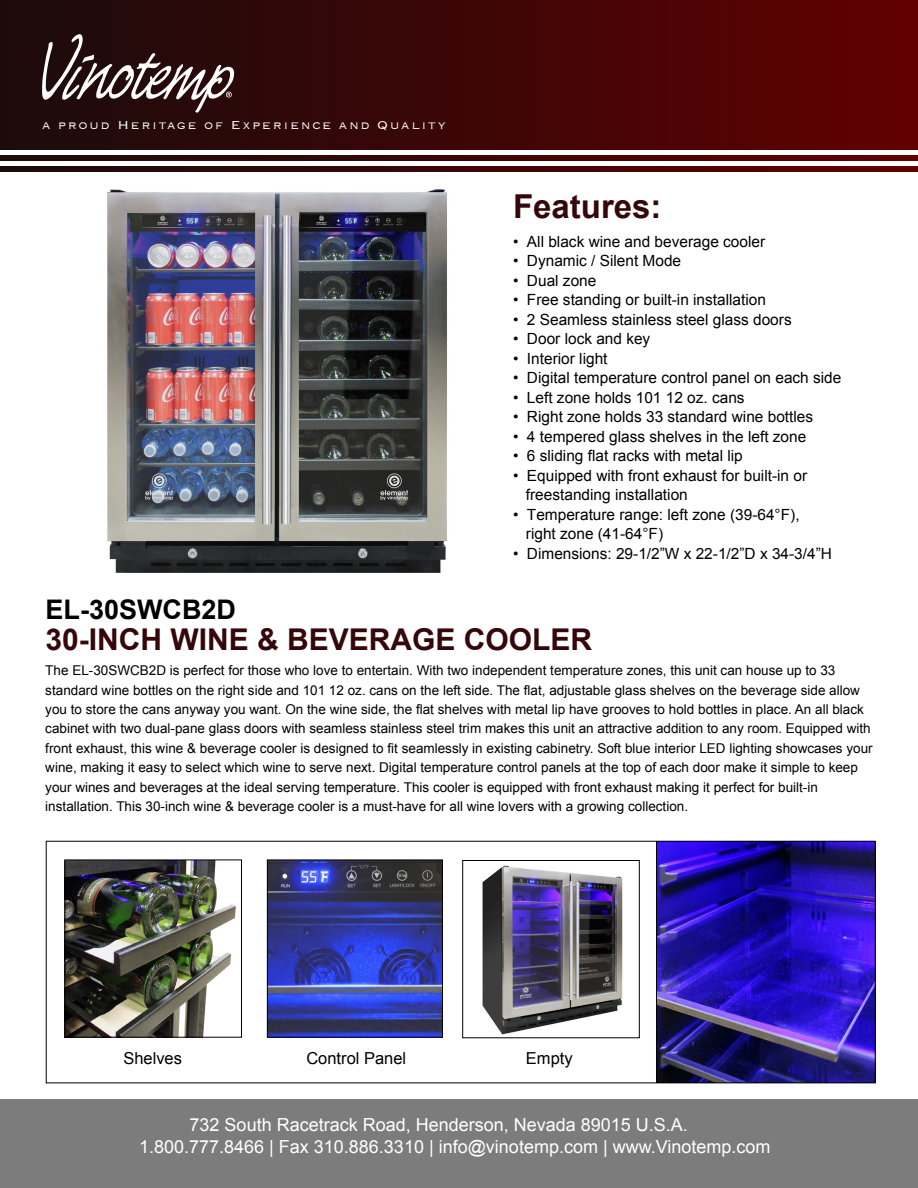
<style>
.page{position:relative;width:918px;height:1188px;background:#fff}
.page>*{position:absolute;margin:0;border:0;box-sizing:border-box;transform-origin:0 0}
.t1{font:700 33px "Arial";color:#35070a}
.t2{font:700 30px "Arial";color:#35070a}
.t3{font:700 27px "Arial";color:#000}
.t4{font:18px "Arial";color:#fff}
.t5{font:16.5px "Arial";color:#000}
.t6{font:15.45px/19.5px "Arial";color:#000}
.t7{font:300 14.85px "Copperplate";letter-spacing:.105em;color:#fff}
.t8{font:13.5px/19.5px "Arial";color:#000}
</style>
<div class="page">
<img style="left:657px;top:843px;width:217px;height:238px">
<div style="left:0;top:0;width:918px;height:150px;background:linear-gradient(to right,#1b0b0b,#610001)"></div>
<svg style="left:0;top:155px;width:918px;height:6px;background:#3d0506"></svg>
<svg style="left:0;top:166px;width:918px;height:6px;background:#3d0506"></svg>
<svg style="left:42px;top:33px;width:193px;height:80px;background:#4f3939"></svg>
<div style="left:0;top:1100px;width:918px;height:88px;background:#7c7c7c"></div>
<img style="left:269px;top:862px;width:172px;height:174px">
<div style="left:267px;top:860px;width:176px;height:178px;border:1px solid #000"></div>
<img style="left:66px;top:862px;width:170px;height:174px">
<div style="left:64px;top:860px;width:178px;height:178px;border:1px solid #000"></div>
<div style="left:462px;top:860px;width:178px;height:178px;border:1px solid #000"></div>
<hr style="left:656px;top:841px;width:1px;height:241px;background:#000">
<img style="left:107px;top:189px;width:340px;height:384px">
<img style="left:482px;top:866px;width:141px;height:168px">
<p class="t7" style="left:42px;top:115px;width:405px">a proud Heritage of Experience and Quality</p>
<h1 class="t1" style="left:513px;top:185px;width:150px">Features:</h1>
<p class="t6" style="left:513px;top:232px;width:254px">• All black wine and beverage cooler</p>
<p class="t6" style="left:513px;top:251px;width:170px">• Dynamic / Silent Mode</p>
<p class="t6" style="left:513px;top:271px;width:85px">• Dual zone</p>
<p class="t6" style="left:513px;top:290px;width:255px">• Free standing or built-in installation</p>
<p class="t6" style="left:513px;top:310px;width:280px">• 2 Seamless stainless steel glass doors</p>
<p class="t6" style="left:513px;top:329px;width:139px">• Door lock and key</p>
<p class="t6" style="left:513px;top:349px;width:96px">• Interior light</p>
<p class="t6" style="left:513px;top:368px;width:330px">• Digital temperature control panel on each side</p>
<p class="t6" style="left:513px;top:388px;width:233px">• Left zone holds 101 12 oz. cans</p>
<p class="t6" style="left:513px;top:407px;width:302px">• Right zone holds 33 standard wine bottles</p>
<p class="t6" style="left:513px;top:427px;width:295px">• 4 tempered glass shelves in the left zone</p>
<p class="t6" style="left:513px;top:446px;width:231px">• 6 sliding flat racks with metal lip</p>
<p class="t6" style="left:526px;top:466px;width:283px;text-indent:-13px">• Equipped with front exhaust for built-in or freestanding installation</p>
<p class="t6" style="left:526px;top:505px;width:275px;text-indent:-13px">• Temperature range: left zone (39-64°F), right zone (41-64°F)</p>
<p class="t6" style="left:513px;top:544px;width:320px">• Dimensions: 29-1/2”W x 22-1/2”D x 34-3/4”H</p>
<h3 class="t3" style="left:46px;top:592px;width:192px">EL-30SWCB2D</h3>
<h2 class="t2" style="left:46px;top:620px;width:548px">30-INCH WINE &amp; BEVERAGE COOLER</h2>
<p class="t8" style="left:45px;top:661px;width:829px">The EL-30SWCB2D is perfect for those who love to entertain. With two independent temperature zones, this unit can house up to 33 standard wine bottles on the right side and 101 12 oz. cans on the left side. The flat, adjustable glass shelves on the beverage side allow you to store the cans anyway you want. On the wine side, the flat shelves with metal lip have grooves to hold bottles in place. An all black cabinet with two dual-pane glass doors with seamless stainless steel trim makes this unit an attractive addition to any room. Equipped with front exhaust, this wine &amp; beverage cooler is designed to fit seamlessly in existing cabinetry. Soft blue interior LED lighting showcases your wine, making it easy to select which wine to serve next. Digital temperature control panels at the top of each door make it simple to keep your wines and beverages at the ideal serving temperature. This cooler is equipped with front exhaust making it perfect for built-in installation. This 30-inch wine &amp; beverage cooler is a must-have for all wine lovers with a growing collection.</p>
<p class="t5" style="left:123px;top:1048px;width:60px">Shelves</p>
<p class="t5" style="left:306px;top:1048px;width:101px">Control Panel</p>
<p class="t5" style="left:526px;top:1048px;width:48px">Empty</p>
<h3 class="t4" style="left:190px;top:1113px;width:500px">732 South Racetrack Road, Henderson, Nevada 89015 U.S.A.</h3>
<h3 class="t4" style="left:139px;top:1134px;width:633px">1.800.777.8466 | Fax 310.886.3310 | info@vinotemp.com | www.Vinotemp.com</h3>
</div>
